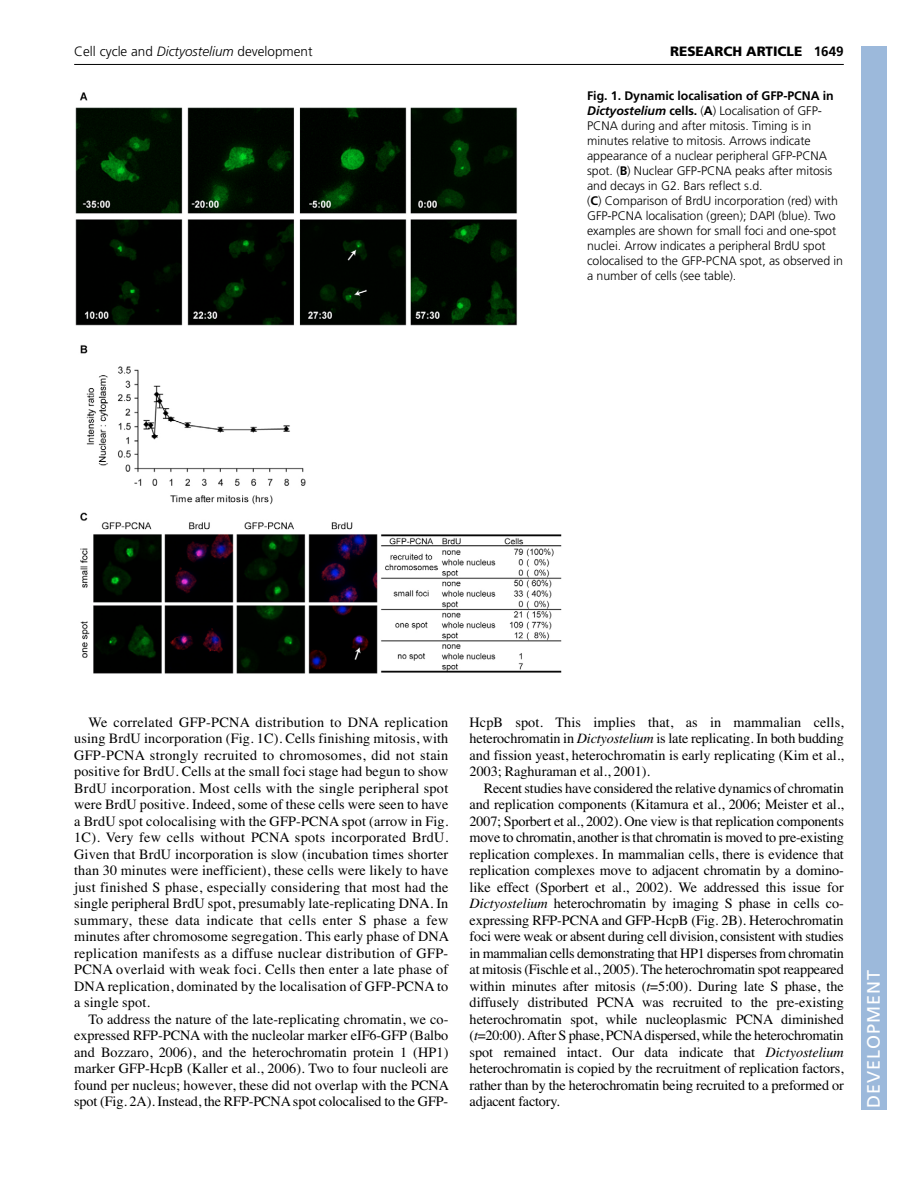
<style>
.page{position:relative;width:918px;height:1188px;background:#fff}
.page>*{position:absolute;margin:0;border:0;box-sizing:border-box;transform-origin:0 0}
.t1{font:18px "Frutiger LT Std";letter-spacing:.055em;color:#fff}
.t2{font:14.25px/16.5px "Times";letter-spacing:-.005em;color:#000;text-align:justify}
.t3{font:300 13.5px "Frutiger LT Std";color:#000}
.t4{font:900 13.5px "Frutiger LT Std";color:#000}
.t5{font:300 12.3px/15px "Frutiger LT Std";letter-spacing:-.005em;color:#000}
.s1{font-style:italic}
.s2{font-weight:700}
.s3{font-weight:700;font-style:italic}
</style>
<div class="page">
<hr style="left:74px;top:64px;width:770px;height:1px;background:#000">
<img style="left:75px;top:92px;width:487px;height:582px">
<div style="left:861px;top:46px;width:25px;height:1064px;background:#9cb9db"></div>
<p class="t3" style="left:74px;top:46px;width:240px">Cell cycle and <span class="s1">Dictyostelium</span> development</p>
<p class="t4" style="left:670px;top:46px;width:175px">RESEARCH ARTICLE <span class="s2">1649</span></p>
<p class="t5" style="left:587px;top:89px;width:257px"><span class="s2">Fig. 1. Dynamic localisation of GFP-PCNA in </span><span class="s3">Dictyostelium</span> <span class="s2">cells.</span> (<span class="s2">A</span>) Localisation of GFP-PCNA during and after mitosis. Timing is in minutes relative to mitosis. Arrows indicate appearance of a nuclear peripheral GFP-PCNA spot. (<span class="s2">B</span>) Nuclear GFP-PCNA peaks after mitosis and decays in G2. Bars reflect s.d.<br>(<span class="s2">C</span>) Comparison of BrdU incorporation (red) with GFP-PCNA localisation (green); DAPI (blue). Two examples are shown for small foci and one-spot nuclei. Arrow indicates a peripheral BrdU spot colocalised to the GFP-PCNA spot, as observed in a number of cells (see table).</p>
<p class="t2" style="left:74px;top:715px;width:376px;text-indent:14px">We correlated GFP-PCNA distribution to DNA replication using BrdU incorporation (Fig. 1C). Cells finishing mitosis, with GFP-PCNA strongly recruited to chromosomes, did not stain positive for BrdU. Cells at the small foci stage had begun to show BrdU incorporation. Most cells with the single peripheral spot were BrdU positive. Indeed, some of these cells were seen to have a BrdU spot colocalising with the GFP-PCNA spot (arrow in Fig.<br>1C). Very few cells without PCNA spots incorporated BrdU.<br>Given that BrdU incorporation is slow (incubation times shorter than 30 minutes were inefficient), these cells were likely to have just finished S phase, especially considering that most had the single peripheral BrdU spot, presumably late-replicating DNA. In summary, these data indicate that cells enter S phase a few minutes after chromosome segregation. This early phase of DNA replication manifests as a diffuse nuclear distribution of GFP-PCNA overlaid with weak foci. Cells then enter a late phase of DNA replication, dominated by the localisation of GFP-PCNA to a single spot.</p>
<p class="t2" style="left:74px;top:1012px;width:376px;text-indent:14px">To address the nature of the late-replicating chromatin, we co&shy;expressed RFP-PCNA with the nucleolar marker eIF6-GFP (Balbo and Bozzaro, 2006), and the heterochromatin protein 1 (HP1) marker GFP-HcpB (Kaller et al., 2006). Two to four nucleoli are found per nucleus; however, these did not overlap with the PCNA spot (Fig. 2A). Instead, the RFP-PCNA spot colocalised to the GFP-</p>
<p class="t2" style="left:470px;top:715px;width:376px">HcpB spot. This implies that, as in mammalian cells, heterochromatin in <span class="s1">Dictyostelium</span> is late replicating. In both budding and fission yeast, heterochromatin is early replicating (Kim et al., 2003; Raghuraman et al., 2001).</p>
<p class="t2" style="left:470px;top:781px;width:376px;text-indent:14px">Recent studies have considered the relative dynamics of chromatin and replication components (Kitamura et al., 2006; Meister et al., 2007; Sporbert et al., 2002). One view is that replication components move to chromatin, another is that chromatin is moved to pre-existing replication complexes. In mammalian cells, there is evidence that replication complexes move to adjacent chromatin by a domino&shy;like effect (Sporbert et al., 2002). We addressed this issue for <span class="s1">Dictyostelium</span> heterochromatin by imaging S phase in cells co&shy;expressing RFP-PCNA and GFP-HcpB (Fig. 2B). Heterochromatin foci were weak or absent during cell division, consistent with studies in mammalian cells demonstrating that HP1 disperses from chromatin at mitosis (Fischle et al., 2005). The heterochromatin spot reappeared within minutes after mitosis (<span class="s1">t</span>=5:00)<span class="s1">.</span> During late S phase, the diffusely distributed PCNA was recruited to the pre-existing heterochromatin spot, while nucleoplasmic PCNA diminished (<span class="s1">t</span>=20:00). After S phase, PCNA dispersed, while the heterochromatin spot remained intact. Our data indicate that <span class="s1">Dictyostelium </span>heterochromatin is copied by the recruitment of replication factors, rather than by the heterochromatin being recruited to a preformed or adjacent factory.</p>
<p class="t1" style="left:863px;top:1108px;width:140px;rotate:-90deg">DEVELOPMENT</p>
</div>
